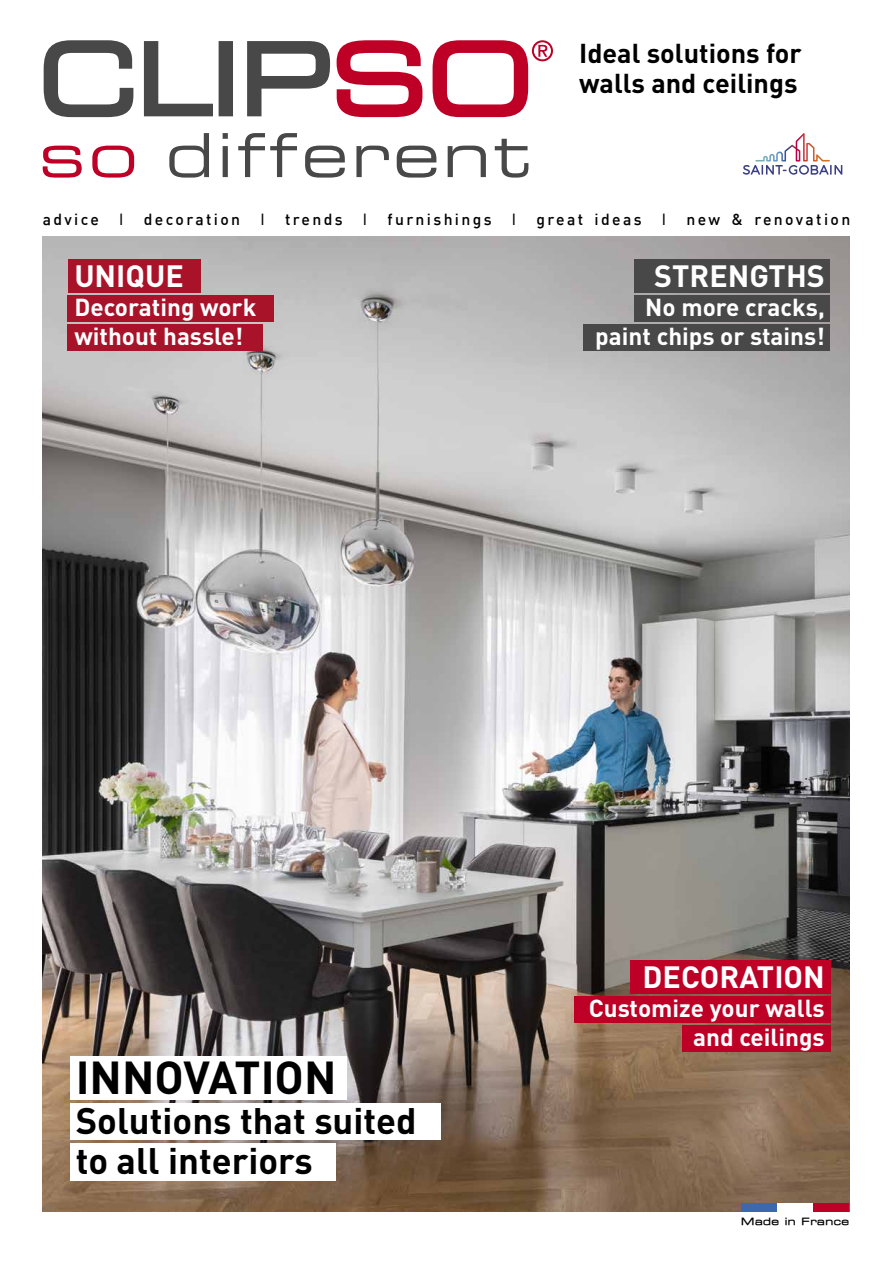
<style>
.page{position:relative;width:893px;height:1263px;background:#fff}
.page>*{position:absolute;margin:0;border:0;box-sizing:border-box;transform-origin:0 0}
.t1{font:700 45.6px "DIN";color:#000}
.t2{font:700 36.45px/39.6px "DIN";color:#000}
.t3{font:700 30.45px "DIN";color:#fff}
.t4{font:700 27px/30px "DIN";color:#000}
.t5{font:700 24.3px/29.1px "DIN";color:#fff;text-align:right}
.t6{font:500 15.75px "DIN";letter-spacing:.15em;color:#000}
.t7{font:15.75px "Eurostile Extended Two";color:#000}
.t8{font:9.9px "Eurostile Ext Two Med AF";letter-spacing:.05em;color:#000}
</style>
<div class="page">
<svg style="left:44px;top:40px;width:89px;height:77px"></svg>
<svg style="left:144px;top:41px;width:69px;height:75px"></svg>
<svg style="left:219px;top:41px;width:14px;height:75px"></svg>
<svg style="left:247px;top:41px;width:83px;height:75px"></svg>
<svg style="left:337px;top:40px;width:85px;height:77px"></svg>
<svg style="left:433px;top:40px;width:120px;height:77px"></svg>
<svg style="left:43px;top:146px;width:39px;height:32px"></svg>
<svg style="left:92px;top:146px;width:42px;height:32px"></svg>
<svg style="left:169px;top:133px;width:40px;height:45px"></svg>
<svg style="left:223px;top:133px;width:5px;height:44px"></svg>
<svg style="left:238px;top:133px;width:59px;height:44px"></svg>
<svg style="left:305px;top:146px;width:40px;height:32px"></svg>
<svg style="left:356px;top:146px;width:33px;height:31px"></svg>
<svg style="left:397px;top:146px;width:39px;height:32px"></svg>
<svg style="left:448px;top:146px;width:38px;height:31px"></svg>
<svg style="left:495px;top:139px;width:33px;height:39px"></svg>
<img style="left:43px;top:236px;width:807px;height:976px">
<svg style="left:743px;top:133px;width:99px;height:42px"></svg>
<div style="left:635px;top:260px;width:195px;height:33px;background:#484848"></div>
<div style="left:630px;top:960px;width:201px;height:34px;background:#be0027"></div>
<div style="left:70px;top:1056px;width:277px;height:43px;background:#fff"></div>
<div style="left:635px;top:295px;width:195px;height:27px;background:#484848"></div>
<div style="left:583px;top:324px;width:247px;height:27px;background:#484848"></div>
<div style="left:574px;top:996px;width:257px;height:27px;background:#be0027"></div>
<div style="left:682px;top:1025px;width:149px;height:27px;background:#be0027"></div>
<div style="left:70px;top:1103px;width:371px;height:37px;background:#fff"></div>
<div style="left:70px;top:1143px;width:266px;height:38px;background:#fff"></div>
<div style="left:68px;top:260px;width:133px;height:33px;background:#a9132a"></div>
<div style="left:68px;top:295px;width:206px;height:27px;background:#a9132a"></div>
<div style="left:68px;top:324px;width:195px;height:27px;background:#a9132a"></div>
<div style="left:741px;top:1204px;width:36px;height:8px;background:#3c68ae"></div>
<div style="left:777px;top:1204px;width:36px;height:8px;background:#fff"></div>
<div style="left:813px;top:1204px;width:36px;height:8px;background:#be0027"></div>
<p class="t4" style="left:579px;top:37px;width:224px">Ideal solutions for walls and ceilings</p>
<p class="t6" style="left:43px;top:209px;width:58px">advice</p>
<p class="t7" style="left:119px;top:208px;width:6px">l</p>
<p class="t6" style="left:144px;top:209px;width:98px">decoration</p>
<p class="t7" style="left:260px;top:208px;width:6px">l</p>
<p class="t6" style="left:285px;top:209px;width:59px">trends</p>
<p class="t7" style="left:363px;top:208px;width:6px">l</p>
<p class="t6" style="left:387px;top:209px;width:106px">furnishings</p>
<p class="t7" style="left:512px;top:208px;width:6px">l</p>
<p class="t6" style="left:536px;top:209px;width:107px">great ideas</p>
<p class="t7" style="left:662px;top:208px;width:6px">l</p>
<p class="t6" style="left:686px;top:209px;width:165px">new &amp; renovation</p>
<p class="t3" style="left:74px;top:256px;width:111px">UNIQUE</p>
<p class="t5" style="left:74px;top:292px;width:183px;text-align:left">Decorating work without hassle!</p>
<p class="t3" style="left:654px;top:256px;width:172px">STRENGTHS</p>
<p class="t5" style="left:595px;top:292px;width:231px">No more cracks, paint chips or stains!</p>
<h1 class="t1" style="left:76px;top:1048px;width:262px">INNOVATION</h1>
<h2 class="t2" style="left:76px;top:1099px;width:342px">Solutions that suited to all interiors</h2>
<p class="t3" style="left:643px;top:957px;width:184px">DECORATION</p>
<p class="t5" style="left:589px;top:993px;width:238px">Customize your walls and ceilings</p>
<p class="t8" style="left:741px;top:1214px;width:109px">Made in France</p>
</div>
